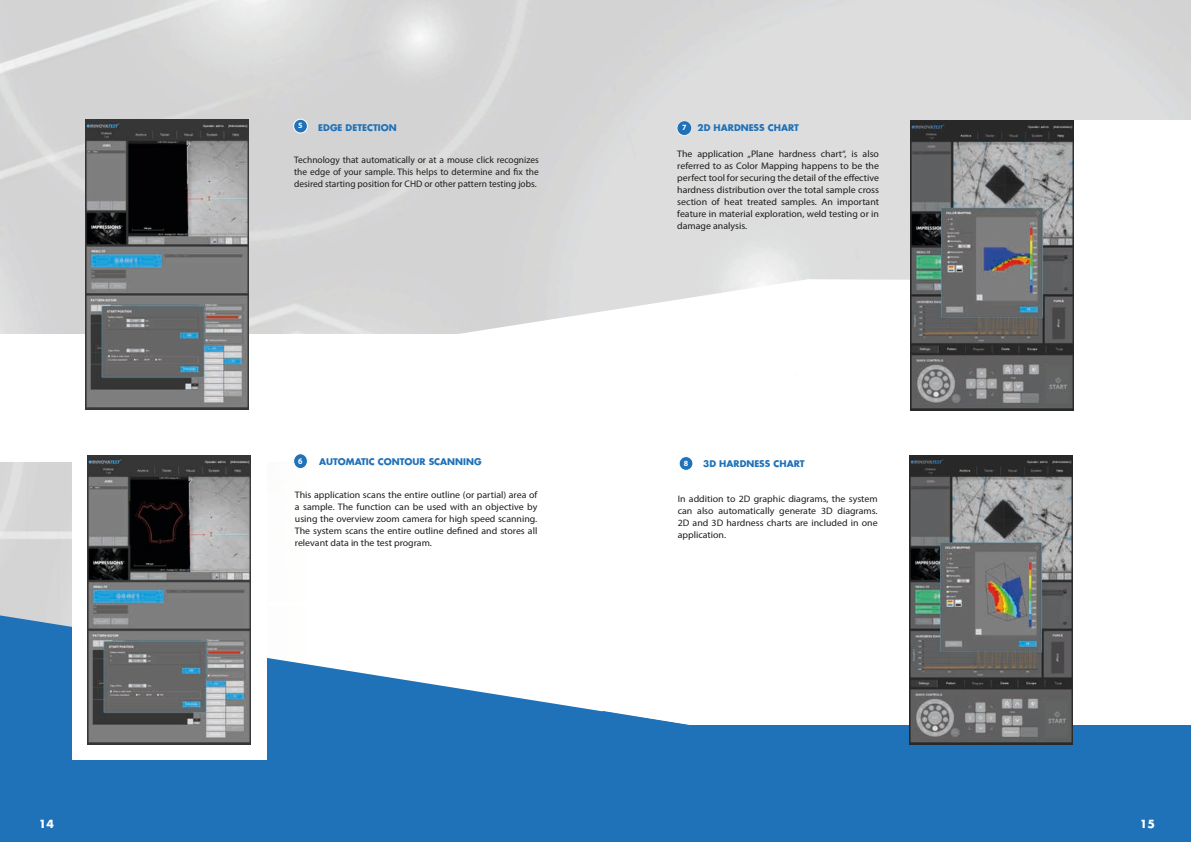
<style>
.page{position:relative;width:1191px;height:842px;background:#fff}
.page>*{position:absolute;margin:0;border:0;box-sizing:border-box;transform-origin:0 0}
.t1{font:700 11px "Futura";color:#fff}
.t2{font:9.5px/12px "Myriad Pro";color:#1d1d1b;text-align:justify;scale:1.04 1}
.t3{font:9.5px/12px "Myriad Pro";color:#1d1d1b;text-align:justify}
.t4{font:700 9px "Futura";color:#1f71b8}
.t5{font:700 8.6px "Myriad Pro";color:#fff;scale:.93 1}
.t6{font:700 8px "Myriad Pro";color:#fff}
.s1{font-family:"Myriad Pro";font-size:8px;color:#fff}
</style>
<div class="page">
<img style="left:0;top:0;width:1191px;height:615px">
<div style="left:0;top:334px;width:522px;height:298px;background:#fff"></div>
<svg style="left:0;top:615px;width:1191px;height:227px;fill:#1f71b8"></svg>
<div style="left:294px;top:119px;width:13px;height:14px;background:#1f71b8;border-radius:50%"></div>
<div style="left:293px;top:119px;width:14px;height:14px;border:1px solid #fff;border-radius:50%"></div>
<div style="left:1012px;top:120px;width:179px;height:179px;background:#fff"></div>
<div style="left:812px;top:377px;width:308px;height:172px;background:#fff"></div>
<svg style="left:415px;top:279px;width:699px;height:228px"></svg>
<div style="left:72px;top:449px;width:194px;height:311px;background:#fff"></div>
<div style="left:609px;top:344px;width:185px;height:68px;background:#fff"></div>
<svg style="left:601px;top:692px;width:308px;height:34px"></svg>
<div style="left:294px;top:454px;width:13px;height:15px;background:#1f71b8;border-radius:50%"></div>
<div style="left:293px;top:454px;width:14px;height:15px;border:1px solid #fff;border-radius:50%"></div>
<div style="left:540px;top:726px;width:651px;height:116px;background:#1f71b8"></div>
<div style="left:679px;top:457px;width:14px;height:13px;background:#1f71b8;border-radius:50%"></div>
<div style="left:679px;top:456px;width:14px;height:14px;border:1px solid #fff;border-radius:50%"></div>
<div style="left:677px;top:121px;width:14px;height:14px;background:#1f71b8;border-radius:50%"></div>
<img style="left:85px;top:120px;width:163px;height:290px">
<img style="left:88px;top:455px;width:163px;height:290px">
<img style="left:910px;top:120px;width:163px;height:290px">
<img style="left:909px;top:455px;width:163px;height:290px">
<p class="t1" style="left:39px;top:816px;width:17px">14</p>
<p class="t6" style="left:298px;top:120px;width:6px">5</p>
<p class="t4" style="left:318px;top:121px;width:80px">EDGE DETECTION</p>
<p class="t3" style="left:294px;top:154px;width:246px">Technology that automatically or at a mouse click recognizes the edge of your sample. This helps to determine and fix the desired starting position for CHD or other pattern testing jobs.</p>
<p class="t5" style="left:298px;top:455px;width:6px">6</p>
<p class="t4" style="left:319px;top:455px;width:164px">AUTOMATIC CONTOUR SCANNING</p>
<p class="t2" style="left:295px;top:488px;width:235px">This application scans the entire outline (or partial) area of a sample. The function can be used with an objective by using the overview zoom camera for high speed scanning.<br>The system scans the entire outline defined and stores all relevant data in the test program.</p>
<p class="t4" style="left:682px;top:121px;width:119px"><span class="s1">97</span> 2D HARDNESS CHART</p>
<p class="t2" style="left:677px;top:147px;width:196px">The application „Plane hardness chart“, is also referred to as Color Mapping happens to be the perfect tool for securing the detail of the effective hardness distribution over the total sample cross section of heat treated samples. An important feature in material exploration, weld testing or in damage analysis.</p>
<p class="t6" style="left:683px;top:458px;width:6px">8</p>
<p class="t4" style="left:703px;top:457px;width:103px">3D HARDNESS CHART</p>
<p class="t2" style="left:677px;top:492px;width:194px">In addition to 2D graphic diagrams, the system can also automatically generate 3D diagrams.<br>2D and 3D hardness charts are included in one application.</p>
<p class="t1" style="left:1140px;top:816px;width:17px">15</p>
</div>
